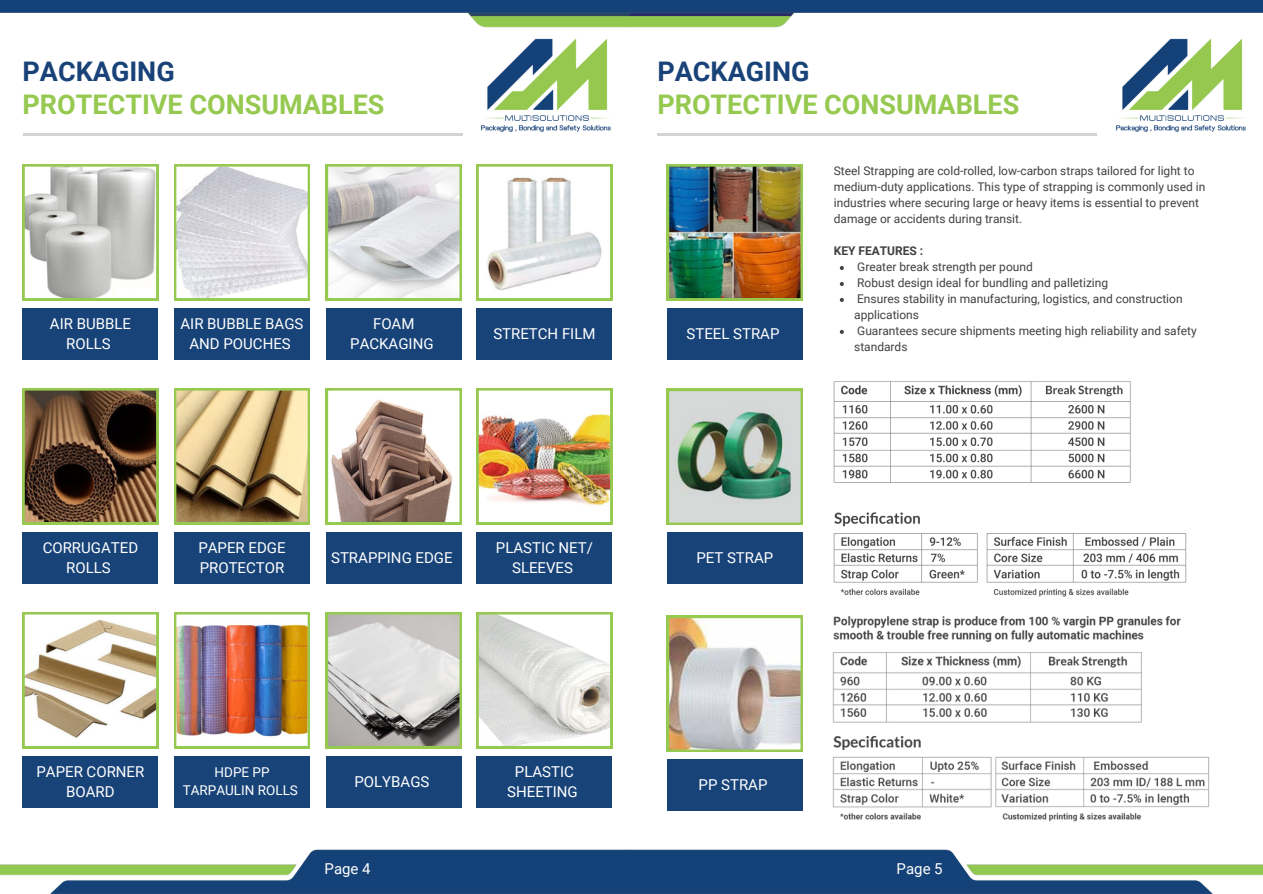
<style>
.page{position:relative;width:1263px;height:894px;background:#fff}
.page>*{position:absolute;margin:0;border:0;box-sizing:border-box;transform-origin:0 0}
.t1{font:700 27px/32.7px "Roboto";color:#96c950}
.t2{font:15px/20.5px "Roboto";color:#fff;text-align:center}
.t3{font:13.5px/18px "Roboto";color:#fff;text-align:center}
.t4{font:12px/15.9px "Roboto";color:#414042}
.t5{font:700 12px "Roboto";color:#414042}
.s1{color:#194378}
</style>
<div class="page">
<img style="left:0;top:0;width:1263px;height:28px">
<img style="left:0;top:849px;width:1263px;height:44px">
<hr style="left:23px;top:133px;width:440px;height:2px;background:#d1d3d4">
<svg style="left:23px;top:164px;width:135px;height:136px"></svg>
<svg style="left:174px;top:164px;width:136px;height:136px"></svg>
<svg style="left:326px;top:164px;width:136px;height:136px"></svg>
<svg style="left:476px;top:164px;width:136px;height:136px"></svg>
<div style="left:23px;top:308px;width:135px;height:51px;background:#174379"></div>
<div style="left:174px;top:308px;width:136px;height:51px;background:#174379"></div>
<div style="left:326px;top:308px;width:135px;height:51px;background:#174379"></div>
<div style="left:477px;top:308px;width:135px;height:51px;background:#174379"></div>
<svg style="left:23px;top:388px;width:135px;height:136px;background:#5a432a"></svg>
<svg style="left:174px;top:388px;width:136px;height:136px;background:#b8a472"></svg>
<svg style="left:326px;top:388px;width:136px;height:136px"></svg>
<img style="left:476px;top:388px;width:136px;height:136px">
<div style="left:23px;top:532px;width:135px;height:51px;background:#174379"></div>
<div style="left:174px;top:532px;width:136px;height:51px;background:#174379"></div>
<div style="left:326px;top:532px;width:135px;height:51px;background:#174379"></div>
<div style="left:477px;top:532px;width:135px;height:51px;background:#174379"></div>
<svg style="left:23px;top:612px;width:135px;height:136px"></svg>
<img style="left:174px;top:612px;width:136px;height:136px">
<svg style="left:326px;top:612px;width:136px;height:136px;background:#bdbeb5"></svg>
<svg style="left:476px;top:612px;width:136px;height:136px"></svg>
<div style="left:23px;top:755px;width:135px;height:52px;background:#174379"></div>
<div style="left:174px;top:755px;width:136px;height:52px;background:#174379"></div>
<div style="left:326px;top:755px;width:135px;height:52px;background:#174379"></div>
<div style="left:477px;top:755px;width:135px;height:52px;background:#174379"></div>
<img style="left:481px;top:38px;width:130px;height:94px">
<img style="left:667px;top:164px;width:136px;height:136px">
<div style="left:667px;top:308px;width:135px;height:51px;background:#174379"></div>
<img style="left:667px;top:389px;width:136px;height:135px">
<div style="left:667px;top:532px;width:135px;height:52px;background:#174379"></div>
<svg style="left:667px;top:615px;width:136px;height:136px"></svg>
<div style="left:667px;top:759px;width:135px;height:51px;background:#174379"></div>
<hr style="left:657px;top:133px;width:440px;height:2px;background:#d1d3d4">
<img style="left:1116px;top:38px;width:130px;height:94px">
<img style="left:833px;top:381px;width:354px;height:216px">
<img style="left:832px;top:616px;width:378px;height:206px">
<svg style="left:840px;top:266px;width:4px;height:4px"></svg>
<svg style="left:840px;top:282px;width:4px;height:4px"></svg>
<svg style="left:840px;top:298px;width:4px;height:4px"></svg>
<svg style="left:840px;top:330px;width:4px;height:4px"></svg>
<h4 class="t1" style="left:23px;top:56px;width:363px"><span class="s1">PACKAGING<br></span>PROTECTIVE CONSUMABLES</h4>
<p class="t2" style="left:50px;top:313px;width:83px">AIR BUBBLE<br>ROLLS</p>
<p class="t2" style="left:181px;top:313px;width:124px">AIR BUBBLE BAGS<br>AND POUCHES</p>
<p class="t2" style="left:350px;top:313px;width:85px">FOAM<br>PACKAGING</p>
<h4 class="t2" style="left:493px;top:323px;width:104px">STRETCH FILM</h4>
<h2 class="t1" style="left:657px;top:56px;width:363px"><span class="s1">PACKAGING<br></span>PROTECTIVE CONSUMABLES</h2>
<h4 class="t2" style="left:686px;top:323px;width:94px">STEEL STRAP</h4>
<p class="t4" style="left:834px;top:163px;width:373px">Steel Strapping are cold-rolled, low-carbon straps tailored for light to medium-duty applications. This type of strapping is commonly used in industries where securing large or heavy items is essential to prevent damage or accidents during transit.</p>
<h4 class="t5" style="left:834px;top:244px;width:91px">KEY FEATURES :</h4>
<p class="t4" style="left:857px;top:259px;width:177px">Greater break strength per pound</p>
<h4 class="t4" style="left:857px;top:275px;width:252px">Robust design ideal for bundling and palletizing</h4>
<p class="t4" style="left:854px;top:291px;width:330px">Ensures stability in manufacturing, logistics, and construction applications</p>
<p class="t4" style="left:854px;top:323px;width:344px">Guarantees secure shipments meeting high reliability and safety standards</p>
<h4 class="t2" style="left:43px;top:537px;width:97px">CORRUGATED<br>ROLLS</h4>
<p class="t2" style="left:198px;top:537px;width:89px;text-align:left">PAPER EDGE<br>PROTECTOR</p>
<h3 class="t2" style="left:331px;top:547px;width:123px">STRAPPING EDGE</h3>
<p class="t2" style="left:496px;top:537px;width:98px">PLASTIC NET/<br>SLEEVES</p>
<h4 class="t2" style="left:696px;top:548px;width:78px">PET STRAP</h4>
<h4 class="t2" style="left:37px;top:761px;width:109px">PAPER CORNER<br>BOARD</h4>
<p class="t3" style="left:183px;top:762px;width:117px">HDPE PP<br>TARPAULIN ROLLS</p>
<h4 class="t2" style="left:354px;top:771px;width:77px">POLYBAGS</h4>
<p class="t2" style="left:507px;top:761px;width:72px">PLASTIC<br>SHEETING</p>
<h4 class="t2" style="left:698px;top:774px;width:70px">PP STRAP</h4>
<h2 class="t2" style="left:325px;top:857px;width:48px">Page 4</h2>
<p class="t2" style="left:897px;top:857px;width:48px">Page 5</p>
</div>
